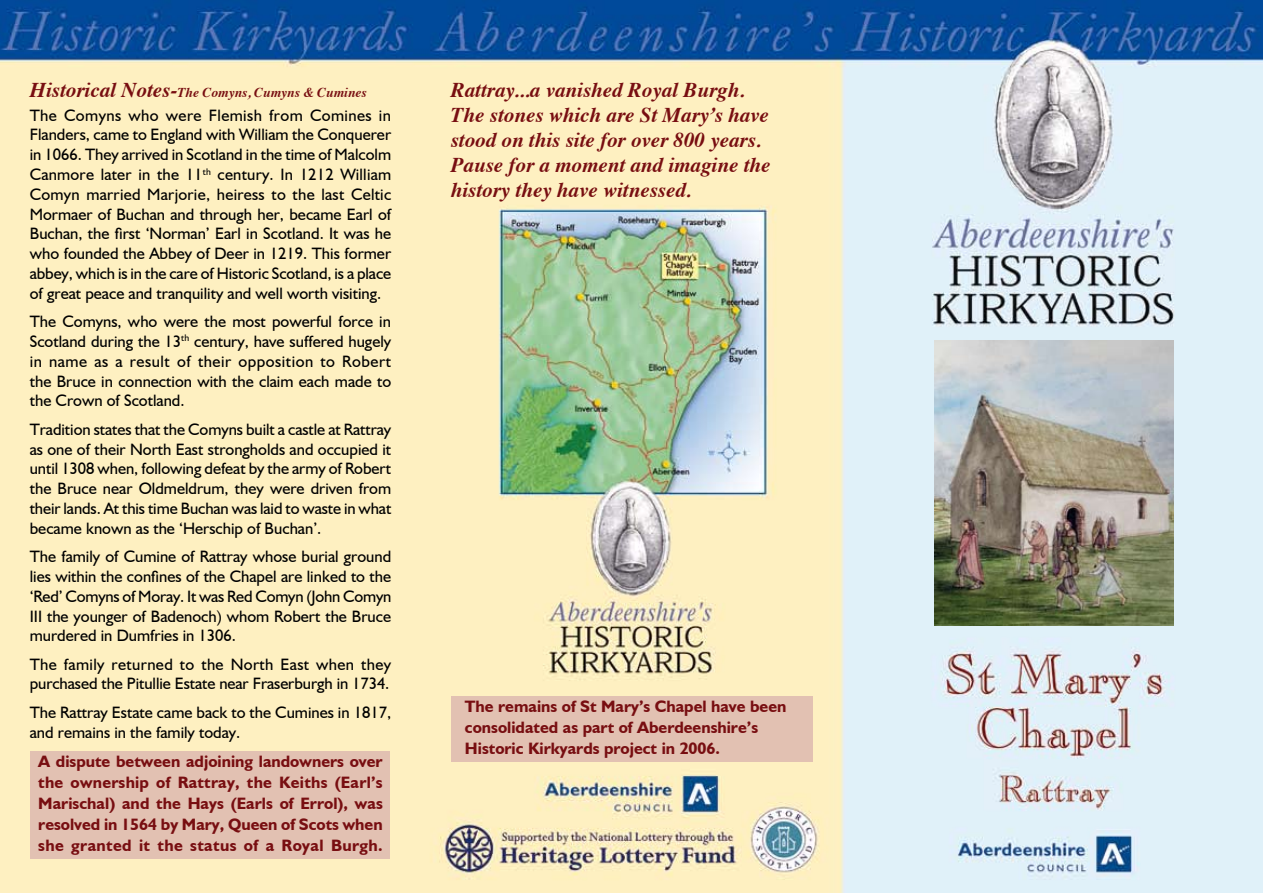
<style>
.page{position:relative;width:1263px;height:893px;background:#fff}
.page>*{position:absolute;margin:0;border:0;box-sizing:border-box;transform-origin:0 0}
.Subhead_Brown{font:italic 700 21px/25.2px "Times";color:#780e11}
.Body_text{font:16.5px/19.8px "Humanist 521 BT";color:#000;text-align:justify}
.brown_caption{font:700 16.5px/21px "Humanist 521 BT";color:#780e11;text-align:justify}
.Subhead_Brown-2{font:italic 700 13.5px "Times";color:#780e11}
.s1{font-size:21px}
</style>
<div class="page">
<img style="left:0;top:0;width:1263px;height:893px">
<div style="left:451px;top:696px;width:361px;height:66px;background:#e2c1b2"></div>
<div style="left:31px;top:751px;width:359px;height:108px;background:#e2c1b2"></div>
<img style="left:934px;top:340px;width:240px;height:285px">
<p class="Subhead_Brown-2" style="left:30px;top:79px;width:338px"><span class="s1">Historical Notes-</span>The Comyns, Cumyns &amp; Cumines</p>
<p class="Body_text" style="left:30px;top:105px;width:363px">The Comyns who were Flemish from Comines in Flanders, came to England with William the Conquerer in 1066. They arrived in Scotland in the time of Malcolm Canmore later in the 11<sup>th</sup> century. In 1212 William Comyn married Marjorie, heiress to the last Celtic Mormaer of Buchan and through her, became Earl of Buchan, the first ‘Norman’ Earl in Scotland. It was he who founded the Abbey of Deer in 1219. This former abbey, which is in the care of Historic Scotland, is a place of great peace and tranquility and well worth visiting.</p>
<p class="Body_text" style="left:30px;top:311px;width:363px">The Comyns, who were the most powerful force in Scotland during the 13<sup>th</sup> century, have suffered hugely in name as a result of their opposition to Robert the Bruce in connection with the claim each made to the Crown of Scotland.</p>
<p class="Body_text" style="left:30px;top:419px;width:363px">Tradition states that the Comyns built a castle at Rattray as one of their North East strongholds and occupied it until 1308 when, following defeat by the army of Robert the Bruce near Oldmeldrum, they were driven from their lands. At this time Buchan was laid to waste in what became known as the ‘Herschip of Buchan’.</p>
<p class="Body_text" style="left:30px;top:546px;width:363px">The family of Cumine of Rattray whose burial ground lies within the confines of the Chapel are linked to the ‘Red’ Comyns of Moray. It was Red Comyn (John Comyn III the younger of Badenoch) whom Robert the Bruce murdered in Dumfries in 1306.</p>
<p class="Body_text" style="left:30px;top:654px;width:363px">The family returned to the North East when they purchased the Pitullie Estate near Fraserburgh in 1734.</p>
<p class="Body_text" style="left:30px;top:702px;width:363px">The Rattray Estate came back to the Cumines in 1817, and remains in the family today.</p>
<p class="brown_caption" style="left:38px;top:751px;width:346px">A dispute between adjoining landowners over the ownership of Rattray, the Keiths (Earl’s Marischal) and the Hays (Earls of Errol), was resolved in 1564 by Mary, Queen of Scots when she granted it the status of a Royal Burgh.</p>
<p class="Subhead_Brown" style="left:451px;top:75px;width:295px">Rattray...a vanished Royal Burgh.</p>
<p class="Subhead_Brown" style="left:451px;top:100px;width:321px">The stones which are St Mary’s have stood on this site for over 800 years.<br>Pause for a moment and imagine the history they have witnessed.</p>
<p class="brown_caption" style="left:465px;top:696px;width:323px;text-align:left">The remains of St Mary’s Chapel have been consolidated as part of Aberdeenshire’s<br>Historic Kirkyards project in 2006.</p>
</div>
